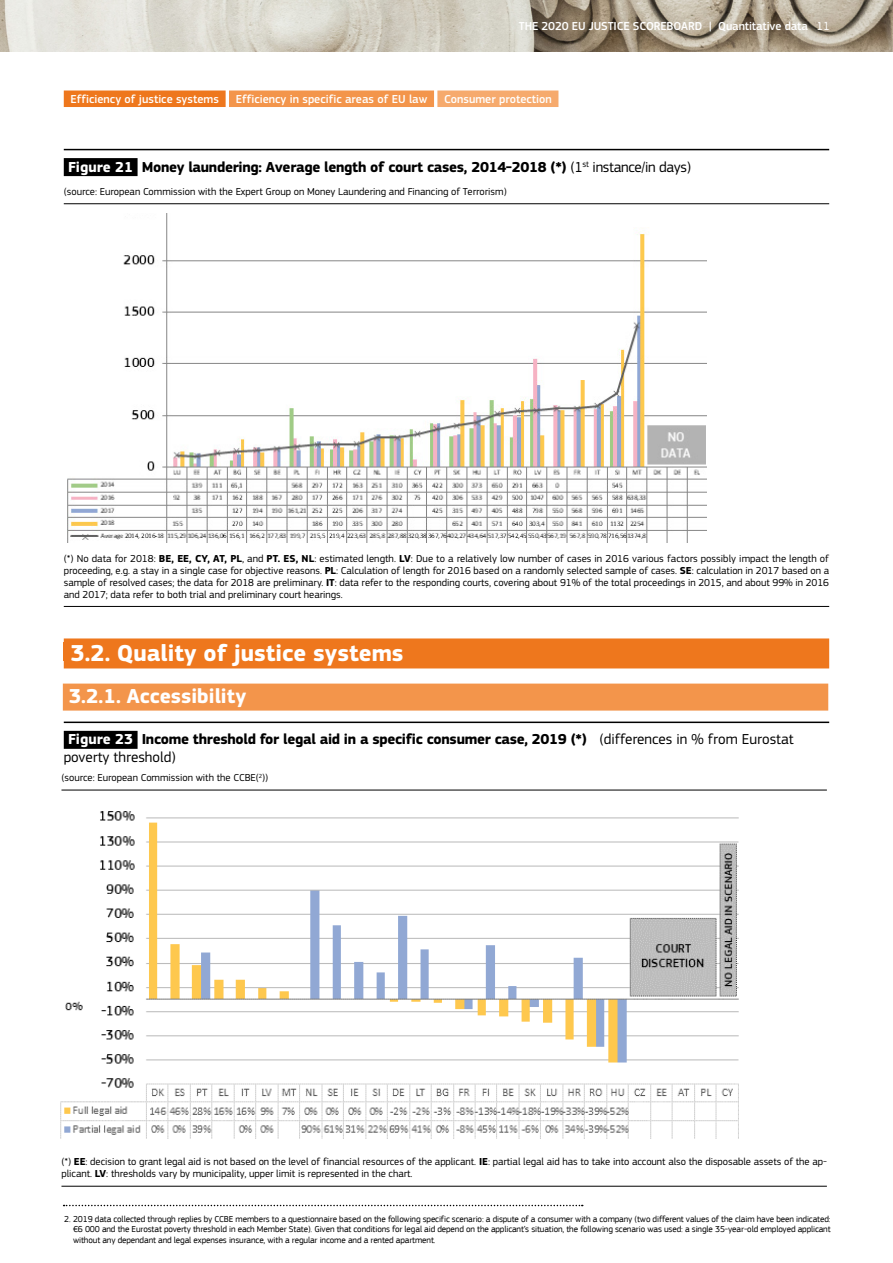
<style>
.page{position:relative;width:893px;height:1263px;background:#fff}
.page>*{position:absolute;margin:0;border:0;box-sizing:border-box;transform-origin:0 0}
._2016_0_0_0__subhead{font:700 24px "EC Square Sans Pro";color:#fff}
._2016_0_0_0__subhead-2{font:700 21px "EC Square Sans Pro";color:#fff}
.figures_number_ok{font:700 15px/18px "EC Square Sans Pro";letter-spacing:-.02em;color:#000}
.t1{font:500 12px "EC Square Sans Pro";color:#fff}
.figures_small_text{font:10.5px/12px "EC Square Sans Pro";color:#000;text-align:justify}
._2016_body_text_ok{font:9px/10.8px "EC Square Sans Pro";letter-spacing:-.01em;color:#000;text-align:justify}
.s1{font-weight:400}
.s2{color:#fff}
.s3{font-weight:700}
</style>
<div class="page">
<img style="left:0;top:0;width:893px;height:51px">
<div style="left:64px;top:91px;width:162px;height:16px;background:#ee771d"></div>
<div style="left:229px;top:91px;width:205px;height:16px;background:#f3954b"></div>
<div style="left:437px;top:91px;width:121px;height:16px;background:#f6aa6d"></div>
<hr style="left:64px;top:606px;width:765px;height:1px;background:#000">
<div style="left:64px;top:638px;width:765px;height:30px;background:#ee771d"></div>
<div style="left:63px;top:684px;width:765px;height:27px;background:#f3954b"></div>
<hr style="left:61px;top:1186px;width:766px;height:1px;background:#000">
<hr style="left:64px;top:149px;width:765px;height:1px;background:#000">
<div style="left:64px;top:158px;width:74px;height:18px;background:#000"></div>
<hr style="left:64px;top:203px;width:765px;height:1px;background:#000">
<hr style="left:64px;top:721px;width:765px;height:2px;background:#000">
<div style="left:64px;top:731px;width:74px;height:18px;background:#000"></div>
<hr style="left:61px;top:790px;width:766px;height:1px;background:#000">
<img style="left:67px;top:214px;width:640px;height:328px">
<img style="left:60px;top:811px;width:679px;height:328px">
<svg style="left:64px;top:1205px;width:519px;height:1px"></svg>
<p class="t1" style="left:519px;top:19px;width:312px">THE 2020 EU JUSTICE SCOREBOARD | Quantitative data <span class="s1">11</span></p>
<p class="t1" style="left:71px;top:92px;width:150px">Efficiency of justice systems</p>
<p class="t1" style="left:236px;top:92px;width:193px">Efficiency in specific areas of EU law</p>
<p class="t1" style="left:444px;top:92px;width:109px">Consumer protection</p>
<p class="figures_number_ok" style="left:68px;top:158px;width:624px"><span class="s2">Figure 21</span> Money laundering: Average length of court cases, 2014-2018 (*) <span class="s1">(1</span><sup>st</sup> <span class="s1">instance/in days)</span></p>
<p class="figures_small_text" style="left:64px;top:185px;width:444px">(source: European Commission with the Expert Group on Money Laundering and Financing of Terrorism)</p>
<p class="figures_small_text" style="left:64px;top:552px;width:767px">(*) No data for 2018: <span class="s3">BE, EE, CY, AT, PL</span>, and <span class="s3">PT. ES, NL</span>: estimated length. <span class="s3">LV</span>: Due to a relatively low number of cases in 2016 various factors possibly impact the length of proceeding, e.g. a stay in a single case for objective reasons. <span class="s3">PL</span>: Calculation of length for 2016 based on a randomly selected sample of cases. <span class="s3">SE</span>: calculation in 2017 based on a sample of resolved cases; the data for 2018 are preliminary. <span class="s3">IT</span>: data refer to the responding courts, covering about 91% of the total proceedings in 2015, and about 99% in 2016 and 2017; data refer to both trial and preliminary court hearings.</p>
<p class="_2016_0_0_0__subhead" style="left:70px;top:639px;width:335px">3.2. Quality of justice systems</p>
<p class="_2016_0_0_0__subhead-2" style="left:69px;top:684px;width:179px">3.2.1. Accessibility</p>
<p class="figures_number_ok" style="left:64px;top:731px;width:731px"><span class="s2">Figure 23</span> Income threshold for legal aid in a specific consumer case, 2019 (*) <span class="s1">(differences in % from Eurostat poverty threshold)</span></p>
<p class="figures_small_text" style="left:61px;top:772px;width:208px">(source: European Commission with the CCBE(<sup>2</sup>))</p>
<p class="figures_small_text" style="left:61px;top:1156px;width:767px">(*) <span class="s3">EE</span>: decision to grant legal aid is not based on the level of financial resources of the applicant. <span class="s3">IE</span>: partial legal aid has to take into account also the disposable assets of the ap&shy;plicant. <span class="s3">LV</span>: thresholds vary by municipality, upper limit is represented in the chart.</p>
<p class="_2016_body_text_ok" style="left:73px;top:1213px;width:759px;text-indent:-9px">2. 2019 data collected through replies by CCBE members to a questionnaire based on the following specific scenario: a dispute of a consumer with a company (two different values of the claim have been indicated: €6 000 and the Eurostat poverty threshold in each Member State). Given that conditions for legal aid depend on the applicant’s situation, the following scenario was used: a single 35-year-old employed applicant without any dependant and legal expenses insurance, with a regular income and a rented apartment.</p>
</div>
